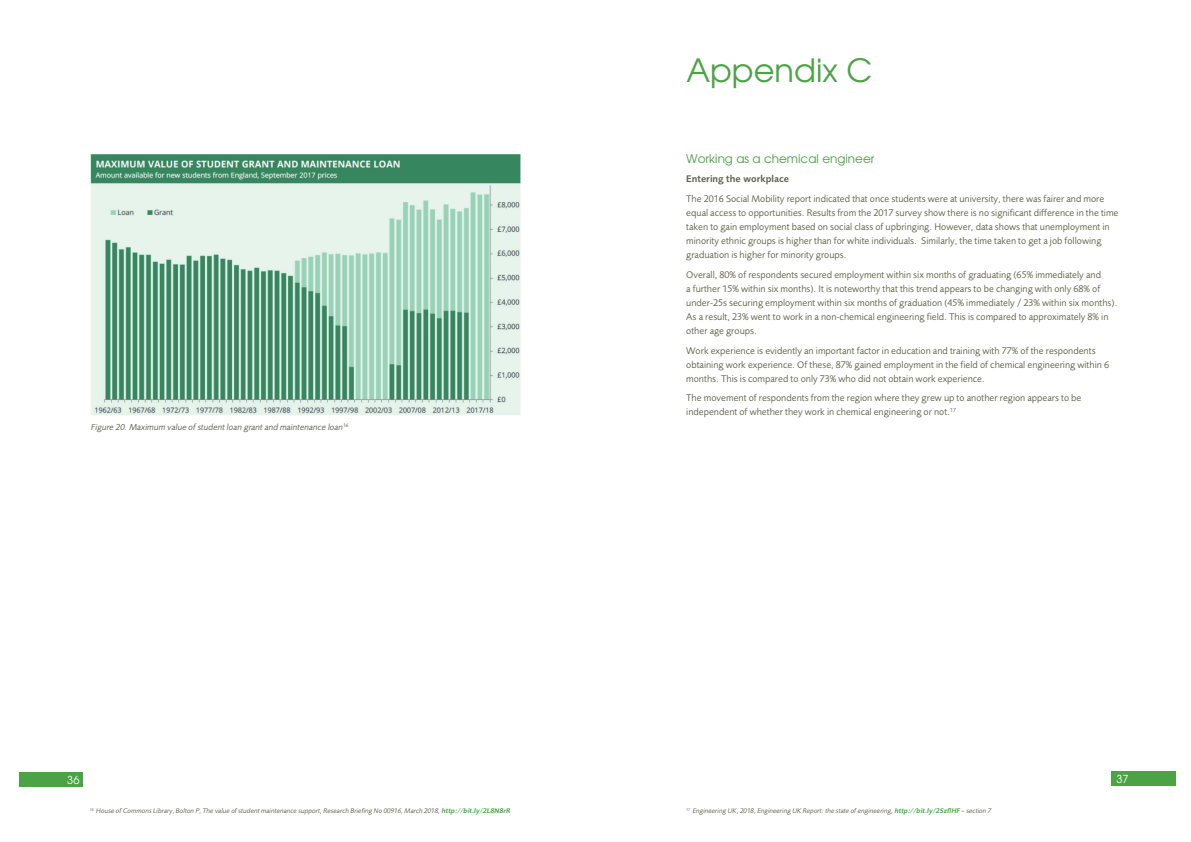
<style>
.page{position:relative;width:1191px;height:842px;background:#fff}
.page>*{position:absolute;margin:0;border:0;box-sizing:border-box;transform-origin:0 0}
.t1{font:32px "Te X Gyre Adventor";color:#4ca346}
.t2{font:12px "Te X Gyre Adventor";color:#4ca346}
.t3{font:11px "Te X Gyre Adventor";color:#fff}
.t4{font:10px/14px "Foundry Sans";color:#60614b}
.t5{font:600 10px "Foundry Sans";color:#60614b}
.t6{font:italic 9px "Foundry Sans";color:#60614b}
.t7{font:italic 7px "Foundry Sans";color:#60614b}
.s1{font-weight:600;color:#4ca346}
</style>
<div class="page">
<div style="left:1111px;top:771px;width:64px;height:15px;background:#4ca346"></div>
<div style="left:19px;top:772px;width:64px;height:15px;background:#4ca346"></div>
<img style="left:90px;top:154px;width:431px;height:261px">
<h1 class="t1" style="left:686px;top:45px;width:188px">Appendix C</h1>
<p class="t6" style="left:91px;top:422px;width:259px">Figure 20. Maximum value of student loan grant and maintenance loan<sup>16</sup></p>
<p class="t2" style="left:686px;top:149px;width:190px">Working as a chemical engineer</p>
<p class="t5" style="left:686px;top:173px;width:104px">Entering the workplace</p>
<p class="t4" style="left:686px;top:192px;width:434px">The 2016 Social Mobility report indicated that once students were at university, there was fairer and more equal access to opportunities. Results from the 2017 survey show there is no significant difference in the time taken to gain employment based on social class of upbringing. However, data shows that unemployment in minority ethnic groups is higher than for white individuals. Similarly, the time taken to get a job following graduation is higher for minority groups.</p>
<p class="t4" style="left:686px;top:268px;width:433px">Overall, 80% of respondents secured employment within six months of graduating (65% immediately and<br>a further 15% within six months). It is noteworthy that this trend appears to be changing with only 68% of under-25s securing employment within six months of graduation (45% immediately / 23% within six months).<br>As a result, 23% went to work in a non-chemical engineering field. This is compared to approximately 8% in other age groups.</p>
<p class="t4" style="left:686px;top:343px;width:424px">Work experience is evidently an important factor in education and training with 77% of the respondents obtaining work experience. Of these, 87% gained employment in the field of chemical engineering within 6 months. This is compared to only 73% who did not obtain work experience.</p>
<p class="t4" style="left:686px;top:391px;width:397px">The movement of respondents from the region where they grew up to another region appears to be independent of whether they work in chemical engineering or not.<sup>17</sup></p>
<p class="t3" style="left:67px;top:771px;width:14px">36</p>
<p class="t3" style="left:1116px;top:770px;width:19px">375</p>
<p class="t7" style="left:90px;top:807px;width:423px"><sup>16</sup> House of Commons Library, Bolton P, The value of student maintenance support, Research Briefing No 00916, March 2018, <span class="s1">http://bit.ly/2L8N8rR</span></p>
<p class="t7" style="left:686px;top:807px;width:307px"><sup>17</sup> Engineering UK, 2018, Engineering UK Report: the state of engineering, <span class="s1">http://bit.ly/2SzflHF</span> – section 7</p>
</div>
